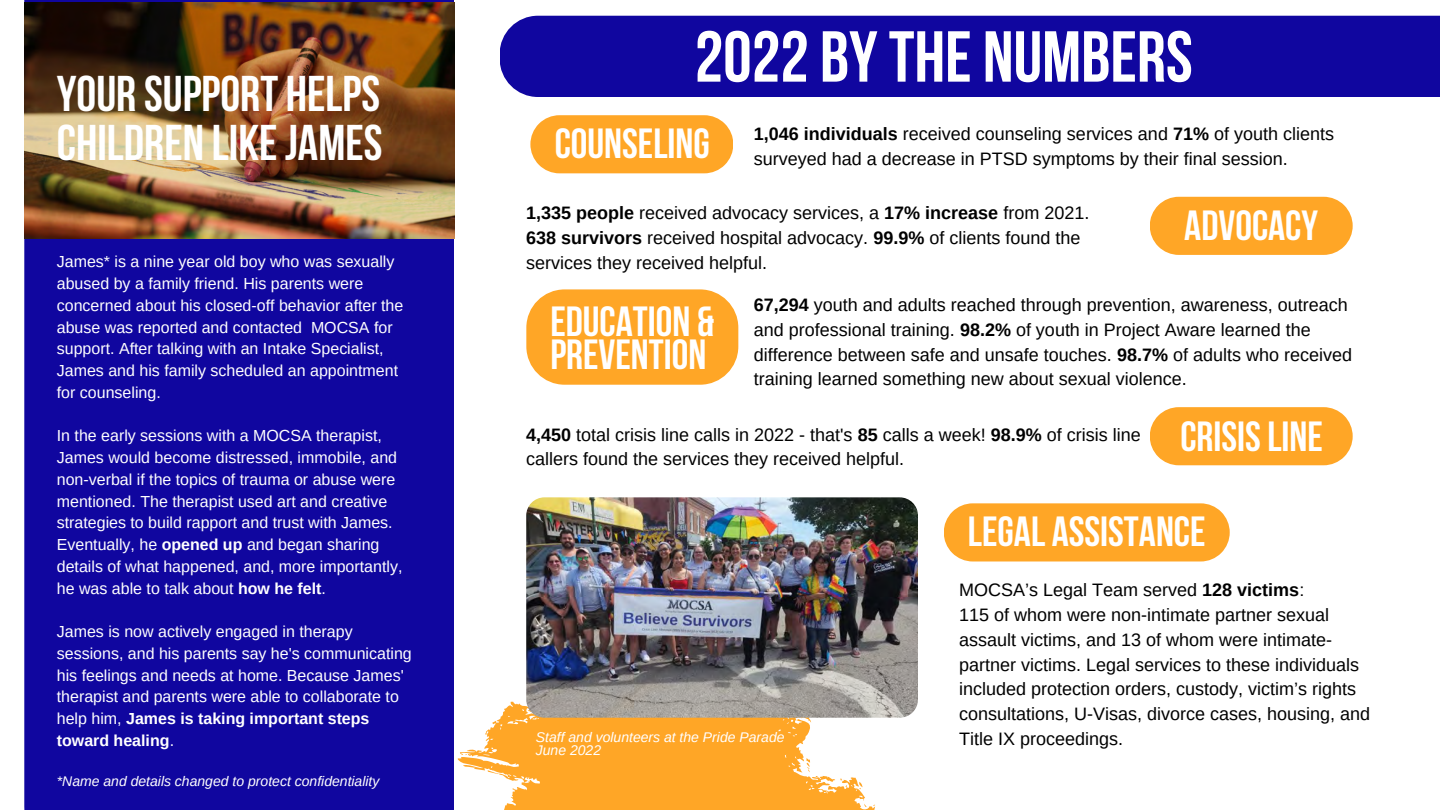
<style>
.page{position:relative;width:1440px;height:810px;background:#fff}
.page>*{position:absolute;margin:0;border:0;box-sizing:border-box;transform-origin:0 0}
.t1{font:700 72px "Bebas Neue";color:#fff}
.t2{font:700 50px/49.5px "Bebas Neue";color:#fff}
.t3{font:700 42px "Bebas Neue";color:#fff}
.t4{font:18px/24.8px "Arimo";color:#000}
.t5{font:16px/21.7px "Arimo";color:#fff}
.t6{font:italic 14px "Arimo";color:#fff}
.s1{font-weight:700}
</style>
<div class="page">
<div style="left:24px;top:0;width:430px;height:810px;background:#10069f"></div>
<svg style="left:530px;top:115px;width:203px;height:58px;background:#ffab34"></svg>
<svg style="left:1150px;top:197px;width:203px;height:58px;background:#ffab33"></svg>
<div style="left:526px;top:289px;width:212px;height:96px;background:#ffa626;border-radius:38px"></div>
<svg style="left:1150px;top:407px;width:203px;height:58px;background:#ffab33"></svg>
<div style="left:500px;top:16px;width:940px;height:81px;background:#10069f"></div>
<svg style="left:457px;top:701px;width:418px;height:109px;fill:#ffa626"></svg>
<svg style="left:487px;top:770px;width:12px;height:4px"></svg>
<svg style="left:806px;top:758px;width:4px;height:14px"></svg>
<svg style="left:840px;top:778px;width:7px;height:9px"></svg>
<svg style="left:858px;top:782px;width:5px;height:7px"></svg>
<img style="left:526px;top:497px;width:392px;height:221px;border-radius:18px">
<div style="left:944px;top:503px;width:285px;height:58px;background:#ffa626"></div>
<img style="left:24px;top:3px;width:430px;height:235px">
<p class="t2" style="left:57px;top:73px;width:327px">YOUR SUPPORT HELPS<br>CHILDREN LIKE JAMES</p>
<p class="t5" style="left:57px;top:251px;width:348px">James* is a nine year old boy who was sexually abused by a family friend. His parents were concerned about his closed-off behavior after the abuse was reported and contacted MOCSA for support. After talking with an Intake Specialist, James and his family scheduled an appointment for counseling.</p>
<p class="t5" style="left:57px;top:425px;width:347px">In the early sessions with a MOCSA therapist, James would become distressed, immobile, and non-verbal if the topics of trauma or abuse were mentioned. The therapist used art and creative strategies to build rapport and trust with James.<br>Eventually, he <span class="s1">opened up</span> and began sharing details of what happened, and, more importantly, he was able to talk about <span class="s1">how he felt</span>.</p>
<p class="t5" style="left:57px;top:621px;width:356px">James is now actively engaged in therapy sessions, and his parents say he's communicating his feelings and needs at home. Because James' therapist and parents were able to collaborate to help him, <span class="s1">James is taking important steps toward healing</span>.</p>
<p class="t6" style="left:57px;top:773px;width:324px">*Name and details changed to protect confidentiality</p>
<p class="t1" style="left:695px;top:28px;width:500px">2022 BY THE NUMBERS</p>
<p class="t4" style="left:754px;top:121px;width:582px"><span class="s1">1,046 individuals</span> received counseling services and <span class="s1">71%</span> of youth clients surveyed had a decrease in PTSD symptoms by their final session.</p>
<p class="t4" style="left:526px;top:200px;width:565px"><span class="s1">1,335 people</span> received advocacy services, a <span class="s1">17% increase</span> from 2021.</p>
<p class="t4" style="left:526px;top:225px;width:556px"><span class="s1">638 survivors</span> received hospital advocacy. <span class="s1">99.9%</span> of clients found the services they received helpful.</p>
<p class="t4" style="left:754px;top:292px;width:600px"><span class="s1">67,294</span> youth and adults reached through prevention, awareness, outreach and professional training. <span class="s1">98.2%</span> of youth in Project Aware learned the difference between safe and unsafe touches. <span class="s1">98.7%</span> of adults who received training learned something new about sexual violence.</p>
<p class="t4" style="left:526px;top:422px;width:616px"><span class="s1">4,450</span> total crisis line calls in 2022 - that's <span class="s1">85</span> calls a week! <span class="s1">98.9%</span> of crisis line callers found the services they received helpful.</p>
<p class="t3" style="left:555px;top:126px;width:157px">COUNSELING</p>
<p class="t3" style="left:1184px;top:208px;width:135px">ADVOCACY</p>
<p class="t3" style="left:550px;top:304px;width:166px">EDUCATION &amp;</p>
<p class="t3" style="left:550px;top:337px;width:157px">PREVENTION</p>
<p class="t3" style="left:1180px;top:419px;width:144px">CRISIS LINE</p>
<p class="t6" style="left:536px;top:729px;width:250px">Staff and volunteers at the Pride Parade</p>
<p class="t6" style="left:536px;top:742px;width:67px">June 2022</p>
<p class="t3" style="left:968px;top:515px;width:239px">LEGAL ASSISTANCE</p>
<p class="t4" style="left:959px;top:578px;width:347px">MOCSA’s Legal Team served <span class="s1">128 victims</span>:</p>
<p class="t4" style="left:959px;top:603px;width:412px">115 of whom were non-intimate partner sexual assault victims, and 13 of whom were intimate&shy;partner victims. Legal services to these individuals included protection orders, custody, victim’s rights consultations, U-Visas, divorce cases, housing, and Title IX proceedings.</p>
</div>
